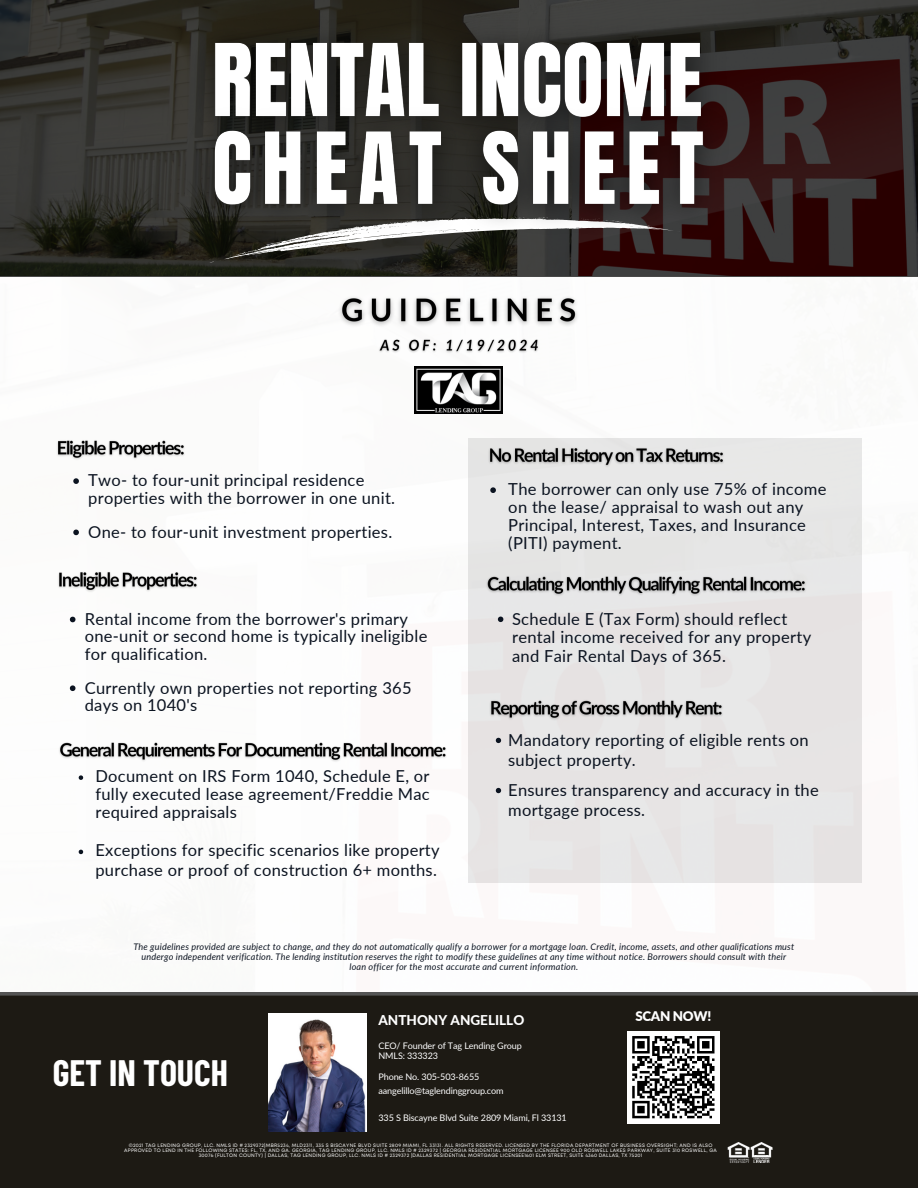
<style>
.page{position:relative;width:918px;height:1188px;background:#fff}
.page>*{position:absolute;margin:0;border:0;box-sizing:border-box;transform-origin:0 0}
.t1{font:700 35.85px "Barlow Condensed";color:#fff}
.t2{font:16.5px/18px "Lato";letter-spacing:.015em;color:#0b1320}
.t3{font:800 13.5px "Lato";color:#fff}
.t4{font:900 13.35px "Lato";letter-spacing:-.02em;color:#fff}
.t5{font:italic 9px/10.1px "Lato";letter-spacing:.015em;color:#0b1320;text-align:center}
.t6{font:9px "Lato";letter-spacing:-.01em;color:#fff}
.t7{font:4.95px/5.2px "Mont";letter-spacing:.05em;color:#fff;text-align:center}
</style>
<div class="page">
<svg style="left:0;top:0;width:918px;height:277px;background:#312825"></svg>
<img style="left:179px;top:8px;width:560px;height:89px">
<svg style="left:208px;top:244px;width:474px;height:82px"></svg>
<div style="left:0;top:992px;width:918px;height:196px;background:#1d1a14"></div>
<img style="left:268px;top:1013px;width:98px;height:119px">
<div style="left:627px;top:1031px;width:92px;height:92px;background:#fff"></div>
<svg style="left:632px;top:1036px;width:83px;height:83px"></svg>
<img style="left:754px;top:1157px;width:15px;height:5px">
<img style="left:753px;top:1138px;width:23px;height:19px">
<img style="left:729px;top:1158px;width:22px;height:6px">
<img style="left:725px;top:1138px;width:28px;height:19px">
<div style="left:468px;top:438px;width:393px;height:444px;background:#e7e6e6"></div>
<svg style="left:498px;top:617px;width:5px;height:5px"></svg>
<img style="left:486px;top:576px;width:320px;height:20px">
<svg style="left:496px;top:738px;width:5px;height:5px"></svg>
<svg style="left:496px;top:788px;width:5px;height:5px"></svg>
<img style="left:490px;top:700px;width:232px;height:20px">
<img style="left:177px;top:97px;width:562px;height:147px">
<svg style="left:79px;top:775px;width:4px;height:5px"></svg>
<svg style="left:79px;top:850px;width:4px;height:4px"></svg>
<img style="left:488px;top:447px;width:236px;height:19px">
<svg style="left:490px;top:487px;width:6px;height:6px"></svg>
<img style="left:379px;top:339px;width:160px;height:14px">
<img style="left:415px;top:367px;width:88px;height:47px">
<svg style="left:73px;top:478px;width:6px;height:6px"></svg>
<svg style="left:73px;top:530px;width:6px;height:5px"></svg>
<img style="left:57px;top:440px;width:128px;height:20px">
<svg style="left:70px;top:617px;width:5px;height:5px"></svg>
<svg style="left:70px;top:685px;width:5px;height:6px"></svg>
<img style="left:58px;top:572px;width:140px;height:20px">
<img style="left:59px;top:742px;width:387px;height:20px">
<p class="t2" style="left:88px;top:471px;width:308px;line-height:17.5px">Two- to four-unit principal residence properties with the borrower in one unit.</p>
<p class="t2" style="left:88px;top:522px;width:306px">One- to four-unit investment properties.</p>
<p class="t2" style="left:85px;top:610px;width:344px;line-height:17.5px">Rental income from the borrower's primary one-unit or second home is typically ineligible for qualification.</p>
<p class="t2" style="left:85px;top:678px;width:328px;line-height:17.5px">Currently own properties not reporting 365 days on 1040's</p>
<p class="t2" style="left:95px;top:767px;width:336px;text-align:justify">Document on IRS Form 1040, Schedule E, or fully executed lease agreement/Freddie Mac required appraisals</p>
<p class="t2" style="left:95px;top:840px;width:346px;line-height:19.2px">Exceptions for specific scenarios like property purchase or proof of construction 6+ months.</p>
<p class="t2" style="left:508px;top:480px;width:320px">The borrower can only use 75% of income on the lease/ appraisal to wash out any Principal, Interest, Taxes, and Insurance (PITI) payment.</p>
<p class="t2" style="left:512px;top:609px;width:301px;line-height:18.5px">Schedule E (Tax Form) should reflect rental income received for any property and Fair Rental Days of 365.</p>
<p class="t2" style="left:508px;top:729px;width:302px;line-height:20.4px">Mandatory reporting of eligible rents on subject property.</p>
<p class="t2" style="left:508px;top:779px;width:312px;line-height:20.4px">Ensures transparency and accuracy in the mortgage process.</p>
<p class="t5" style="left:134px;top:942px;width:662px">The guidelines provided are subject to change, and they do not automatically qualify a borrower for a mortgage loan. Credit, income, assets, and other qualifications must undergo independent verification. The lending institution reserves the right to modify these guidelines at any time without notice. Borrowers should consult with their loan officer for the most accurate and current information.</p>
<p class="t1" style="left:53px;top:1050px;width:177px">GET IN TOUCH</p>
<p class="t3" style="left:378px;top:1012px;width:147px">ANTHONY ANGELILLO</p>
<p class="t6" style="left:378px;top:1041px;width:145px">CEO/ Founder of Tag Lending Group</p>
<p class="t6" style="left:378px;top:1050px;width:61px">NMLS: 333323</p>
<p class="t6" style="left:378px;top:1071px;width:103px">Phone No. 305-503-8655</p>
<p class="t6" style="left:378px;top:1085px;width:127px">aangelillo@taglendinggroup.com</p>
<p class="t6" style="left:378px;top:1112px;width:190px">335 S Biscayne Blvd Suite 2809 Miami, Fl 33131</p>
<p class="t4" style="left:635px;top:1007px;width:77px">SCAN NOW!</p>
<p class="t7" style="left:124px;top:1143px;width:594px">©2021 TAG LENDING GROUP, LLC. NMLS ID # 2329372|MBR5234, MLD2311, 335 S BISCAYNE BLVD SUITE 2809 MIAMI, FL 33131. ALL RIGHTS RESERVED. LICENSED BY THE FLORIDA DEPARTMENT OF BUSINESS OVERSIGHT; AND IS ALSO<br>APPROVED TO LEND IN THE FOLLOWING STATES: FL, TX, AND GA. GEORGIA, TAG LENDING GROUP, LLC. NMLS ID # 2329372 | GEORGIA RESIDENTIAL MORTGAGE LICENSEE 900 OLD ROSWELL LAKES PARKWAY, SUITE 310 ROSWELL, GA<br>30076 (FULTON COUNTY) | DALLAS, TAG LENDING GROUP, LLC. NMLS ID # 2329372 |DALLAS RESIDENTIAL MORTGAGE LICENSEE1601 ELM STREET, SUITE 4360 DALLAS, TX 75201</p>
</div>
